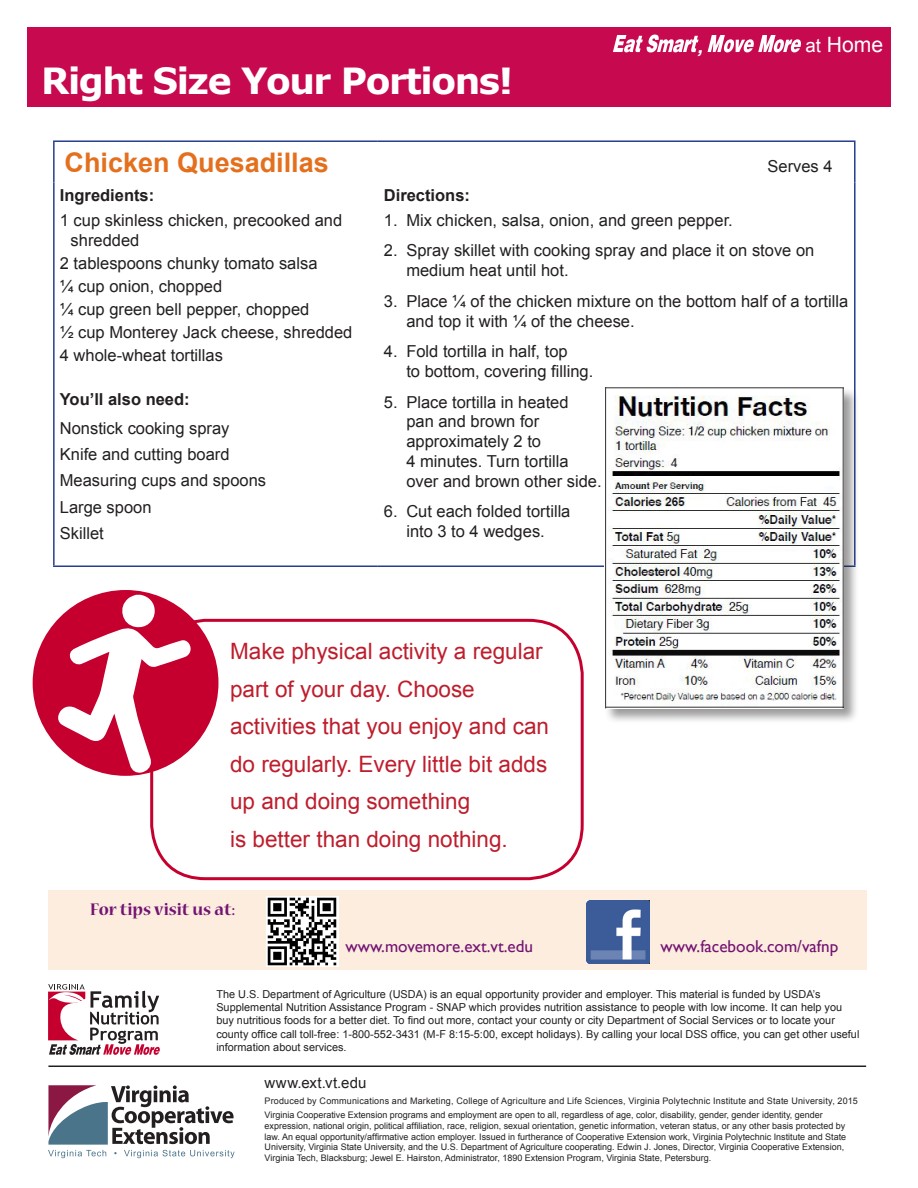
<style>
.page{position:relative;width:918px;height:1188px;background:#fff}
.page>*{position:absolute;margin:0;border:0;box-sizing:border-box;transform-origin:0 0}
.Box_header{font:700 36px "Verdana";letter-spacing:-.04em;color:#fff}
.Recipe_header{font:700 27px "Arial";color:#e4701e}
.t1{font:22.5px/37.5px "Arial";color:#be1d2c}
.t2{font:21.15px "Arial";color:#fff}
.t3{font:italic 700 20.25px "Arial";color:#fff}
.t4{font:700 18.75px "Nueva Std";color:#731372;scale:.96 1}
.Body{font:17.1px "Gill Sans";color:#731372}
.Recipe_Directions{font:16.5px/19.8px "Arial";color:#231f20}
.Ingredients_list{font:16.5px/19.8px "Arial";color:#231f20}
.Ingredients_bold{font:700 16.5px "Arial";color:#231f20}
.Recipe_header-2{font:16.5px "Arial";color:#231f20}
.t5{font:15px "Arial";letter-spacing:.025em;color:#231f20}
.Body-2{font:10.95px/13.2px "Arial";color:#231f20}
.Subhead_1{font:9px/10.8px "Arial";color:#231f20}
.Subhead_1-2{font:9px "Arial";letter-spacing:.02em;color:#231f20}
.s1{font-size:18.6px}
</style>
<div class="page">
<div style="left:150px;top:619px;width:434px;height:261px;border:3px solid #c5002e;border-radius:54px"></div>
<div style="left:27px;top:28px;width:864px;height:79px;background:#c7094f"></div>
<hr style="left:53px;top:140px;width:325px;height:2px;background:#253f8e">
<hr style="left:53px;top:142px;width:2px;height:40px;background:#253f8e">
<hr style="left:378px;top:140px;width:478px;height:2px;background:#253f8e">
<hr style="left:854px;top:142px;width:2px;height:40px;background:#253f8e">
<hr style="left:53px;top:182px;width:2px;height:384px;background:#253f8e">
<hr style="left:854px;top:182px;width:2px;height:384px;background:#253f8e">
<hr style="left:53px;top:566px;width:325px;height:1px;background:#253f8e">
<hr style="left:378px;top:566px;width:478px;height:1px;background:#253f8e">
<div style="left:48px;top:891px;width:818px;height:79px;background:#fceddf"></div>
<img style="left:266px;top:896px;width:72px;height:71px">
<img style="left:587px;top:901px;width:63px;height:63px">
<svg style="left:48px;top:984px;width:112px;height:71px"></svg>
<hr style="left:48px;top:1066px;width:818px;height:1px;background:#231f20">
<svg style="left:48px;top:1085px;width:187px;height:73px"></svg>
<div style="left:33px;top:590px;width:185px;height:186px;background:#c5002e;border-radius:50%"></div>
<svg style="left:57px;top:595px;width:135px;height:178px"></svg>
<svg style="left:613px;top:35px;width:86px;height:18px"></svg>
<svg style="left:708px;top:35px;width:93px;height:17px"></svg>
<div style="left:604px;top:387px;width:256px;height:337px;background:#231f20;opacity:.45"></div>
<img style="left:605px;top:387px;width:239px;height:321px">
<p class="Box_header" style="left:41px;top:56px;width:473px">Right Size Your Portions!</p>
<p class="t3" style="left:698px;top:32px;width:7px">,</p>
<p class="t2" style="left:806px;top:31px;width:79px"><span class="s1">at</span> Home</p>
<p class="Recipe_header" style="left:65px;top:144px;width:266px">Chicken Quesadillas</p>
<p class="Recipe_header-2" style="left:768px;top:155px;width:67px">Serves 4</p>
<p class="Ingredients_bold" style="left:60px;top:184px;width:96px">Ingredients:</p>
<p class="Ingredients_list" style="left:71px;top:210px;width:273px;text-indent:-11px">1 cup skinless chicken, precooked and shredded</p>
<p class="Ingredients_list" style="left:60px;top:253px;width:259px">2 tablespoons chunky tomato salsa</p>
<p class="Ingredients_list" style="left:60px;top:276px;width:164px">¼ cup onion, chopped</p>
<p class="Ingredients_list" style="left:60px;top:299px;width:251px">¼ cup green bell pepper, chopped</p>
<p class="Ingredients_list" style="left:60px;top:322px;width:294px">½ cup Monterey Jack cheese, shredded</p>
<p class="Ingredients_list" style="left:60px;top:345px;width:165px">4 whole-wheat tortillas</p>
<p class="Ingredients_bold" style="left:60px;top:389px;width:131px">You’ll also need:</p>
<p class="Ingredients_list" style="left:60px;top:418px;width:171px">Nonstick cooking spray</p>
<p class="Ingredients_list" style="left:60px;top:445px;width:171px">Knife and cutting board</p>
<p class="Ingredients_list" style="left:60px;top:471px;width:208px">Measuring cups and spoons</p>
<p class="Ingredients_list" style="left:60px;top:497px;width:93px">Large spoon</p>
<p class="Ingredients_list" style="left:60px;top:523px;width:46px">Skillet</p>
<p class="Ingredients_bold" style="left:384px;top:184px;width:88px">Directions:</p>
<p class="Recipe_Directions" style="left:384px;top:210px;width:351px">1. Mix chicken, salsa, onion, and green pepper.</p>
<p class="Recipe_Directions" style="left:406px;top:241px;width:410px;text-indent:-22px">2. Spray skillet with cooking spray and place it on stove on medium heat until hot.</p>
<p class="Recipe_Directions" style="left:406px;top:291px;width:444px;text-indent:-22px">3. Place ¼ of the chicken mixture on the bottom half of a tortilla and top it with ¼ of the cheese.</p>
<p class="Recipe_Directions" style="left:406px;top:342px;width:189px;text-indent:-22px">4. Fold tortilla in half, top<br>to bottom, covering filling.</p>
<p class="Recipe_Directions" style="left:406px;top:392px;width:197px;text-indent:-22px">5. Place tortilla in heated<br>pan and brown for approximately 2 to<br>4 minutes. Turn tortilla over and brown other side.</p>
<p class="Recipe_Directions" style="left:384px;top:502px;width:188px;text-align:center">6. Cut each folded tortilla into 3 to 4 wedges.</p>
<p class="t1" style="left:230px;top:633px;width:320px">Make physical activity a regular part of your day. Choose activities that you enjoy and can do regularly. Every little bit adds up and doing something</p>
<p class="t1" style="left:230px;top:820px;width:279px">is better than doing nothing.</p>
<p class="t4" style="left:90px;top:900px;width:153px">For tips visit us at:</p>
<p class="Body" style="left:345px;top:936px;width:189px">www.movemore.ext.vt.edu</p>
<p class="Body" style="left:661px;top:936px;width:179px">www.facebook.com/vafnp</p>
<p class="Body-2" style="left:216px;top:988px;width:645px">The U.S. Department of Agriculture (USDA) is an equal opportunity provider and employer. This material is funded by USDA’s Supplemental Nutrition Assistance Program - SNAP which provides nutrition assistance to people with low income. It can help you buy nutritious foods for a better diet. To find out more, contact your county or city Department of Social Services or to locate your county office call toll-free: 1-800-552-3431 (M-F 8:15-5:00, except holidays). By calling your local DSS office, you can get other useful information about services.</p>
<p class="t5" style="left:265px;top:1073px;width:103px">www.ext.vt.edu</p>
<p class="Subhead_1-2" style="left:265px;top:1095px;width:595px">Produced by Communications and Marketing, College of Agriculture and Life Sciences, Virginia Polytechnic Institute and State University, 2015</p>
<p class="Subhead_1" style="left:265px;top:1109px;width:583px">Virginia Cooperative Extension programs and employment are open to all, regardless of age, color, disability, gender, gender identity, gender expression, national origin, political affiliation, race, religion, sexual orientation, genetic information, veteran status, or any other basis protected by law. An equal opportunity/affirmative action employer. Issued in furtherance of Cooperative Extension work, Virginia Polytechnic Institute and State University, Virginia State University, and the U.S. Department of Agriculture cooperating. Edwin J. Jones, Director, Virginia Cooperative Extension, Virginia Tech, Blacksburg; Jewel E. Hairston, Administrator, 1890 Extension Program, Virginia State, Petersburg.</p>
</div>
